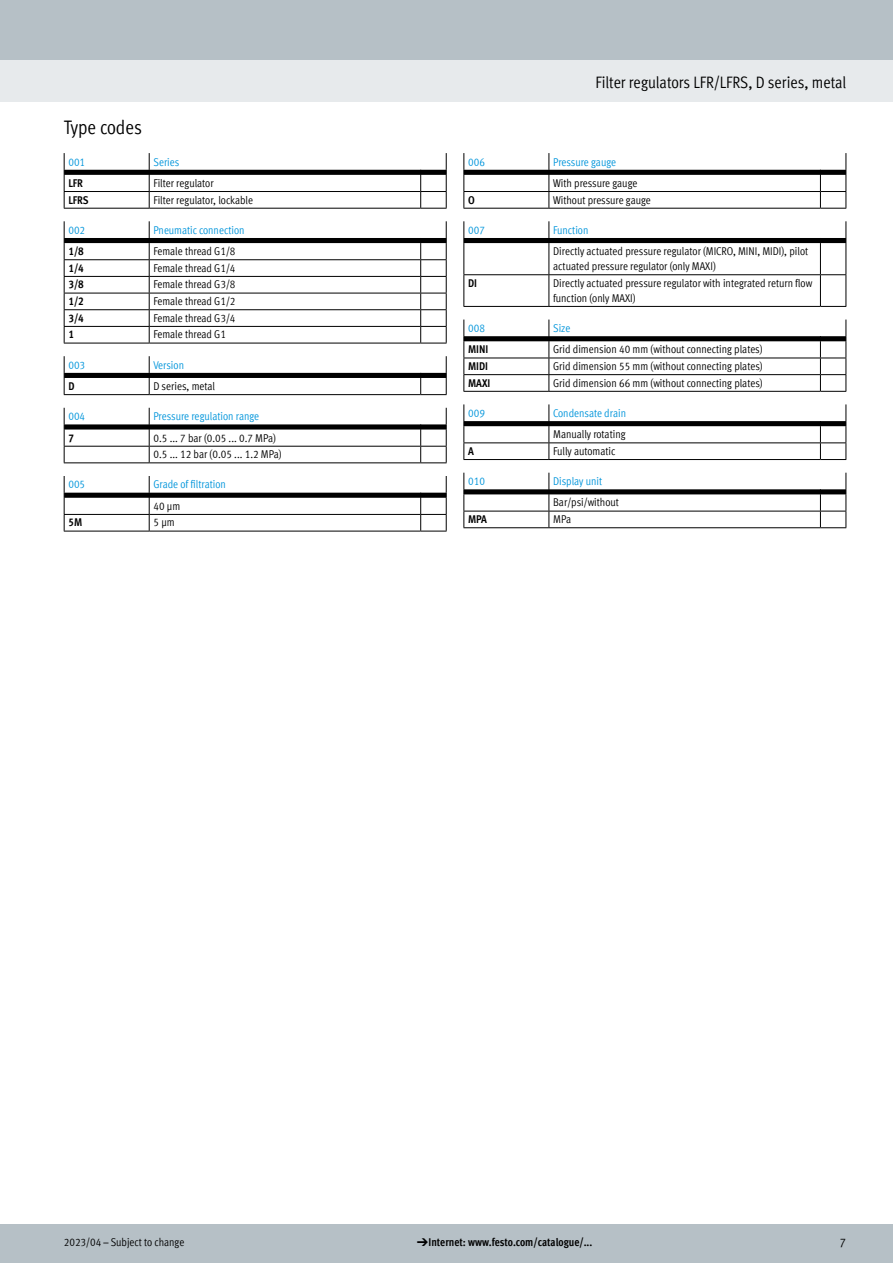
<style>
.page{position:relative;width:893px;height:1263px;background:#fff}
.page>*{position:absolute;margin:0;border:0;box-sizing:border-box;transform-origin:0 0}
.FES_title_section{font:condensed 19.5px "Festo";color:#000}
.FES_title_family{font:condensed 16.5px "Festo";color:#000}
.t1{font:condensed 12.75px "Festo";color:#000}
.t2{font:condensed 11.25px/21.3px "Festo";color:#000}
.t3{font:condensed 11.25px/21.3px "Festo";color:#0095db}
.t4{font:700 condensed 11.25px "Festo";color:#000}
.s1{color:#000}
.s2{color:#0095db}
.s3{font-family:"Meto Pict 182";font-weight:400;font-stretch:normal}
</style>
<div class="page">
<div style="left:0;top:1225px;width:893px;height:38px;background:#b6c0c6"></div>
<div style="left:0;top:60px;width:893px;height:42px;background:#e7eaec"></div>
<div style="left:0;top:0;width:893px;height:60px;background:#b6c0c6"></div>
<svg style="left:64px;top:153px;width:383px;height:56px"></svg>
<svg style="left:64px;top:221px;width:383px;height:123px"></svg>
<svg style="left:64px;top:356px;width:383px;height:39px"></svg>
<svg style="left:64px;top:408px;width:383px;height:55px"></svg>
<svg style="left:64px;top:476px;width:383px;height:56px"></svg>
<svg style="left:463px;top:153px;width:384px;height:56px"></svg>
<svg style="left:463px;top:221px;width:384px;height:22px"></svg>
<hr style="left:463px;top:243px;width:1px;height:31px;background:#000">
<hr style="left:549px;top:243px;width:1px;height:31px;background:#000">
<hr style="left:820px;top:243px;width:1px;height:31px;background:#000">
<hr style="left:846px;top:243px;width:1px;height:31px;background:#000">
<hr style="left:463px;top:274px;width:86px;height:1px;background:#000">
<hr style="left:463px;top:275px;width:1px;height:31px;background:#000">
<hr style="left:463px;top:306px;width:86px;height:1px;background:#000">
<hr style="left:549px;top:274px;width:271px;height:1px;background:#000">
<hr style="left:549px;top:275px;width:1px;height:31px;background:#000">
<hr style="left:549px;top:306px;width:271px;height:1px;background:#000">
<svg style="left:820px;top:274px;width:26px;height:1px"></svg>
<hr style="left:820px;top:275px;width:1px;height:31px;background:#000">
<hr style="left:846px;top:275px;width:1px;height:31px;background:#000">
<svg style="left:820px;top:306px;width:26px;height:1px"></svg>
<svg style="left:463px;top:320px;width:384px;height:72px"></svg>
<svg style="left:463px;top:404px;width:384px;height:56px"></svg>
<svg style="left:463px;top:473px;width:384px;height:55px"></svg>
<p class="FES_title_section" style="left:64px;top:113px;width:80px">Type codes</p>
<p class="t3" style="left:68px;top:150px;width:18px">001</p>
<p class="t3" style="left:153px;top:150px;width:27px">Series</p>
<p class="t4" style="left:68px;top:174px;width:16px">LFR</p>
<p class="t2" style="left:153px;top:172px;width:62px">Filter regulator</p>
<p class="t4" style="left:68px;top:191px;width:22px">LFRS</p>
<p class="t2" style="left:153px;top:188px;width:101px">Filter regulator, lockable</p>
<p class="t3" style="left:68px;top:219px;width:18px">002</p>
<p class="t3" style="left:153px;top:219px;width:93px">Pneumatic connection</p>
<p class="t4" style="left:68px;top:242px;width:17px">1/8</p>
<p class="t2" style="left:153px;top:240px;width:84px">Female thread G1/8</p>
<p class="t4" style="left:68px;top:259px;width:17px">1/4</p>
<p class="t2" style="left:153px;top:257px;width:84px">Female thread G1/4</p>
<p class="t4" style="left:68px;top:276px;width:17px">3/8</p>
<p class="t2" style="left:153px;top:273px;width:84px">Female thread G3/8</p>
<p class="t4" style="left:68px;top:292px;width:17px">1/2</p>
<p class="t2" style="left:153px;top:290px;width:84px">Female thread G1/2</p>
<p class="t4" style="left:68px;top:309px;width:17px">3/4</p>
<p class="t2" style="left:153px;top:307px;width:84px">Female thread G3/4</p>
<p class="t4" style="left:68px;top:326px;width:7px">1</p>
<p class="t2" style="left:153px;top:323px;width:74px">Female thread G1</p>
<p class="t3" style="left:68px;top:353px;width:18px">003</p>
<p class="t3" style="left:153px;top:353px;width:32px">Version</p>
<p class="t4" style="left:68px;top:377px;width:8px">D</p>
<p class="t2" style="left:153px;top:375px;width:63px">D series, metal</p>
<p class="t3" style="left:68px;top:405px;width:18px">004</p>
<p class="t3" style="left:153px;top:405px;width:107px">Pressure regulation range</p>
<p class="t4" style="left:68px;top:429px;width:7px">7</p>
<p class="t2" style="left:153px;top:429px;width:130px;line-height:16.6px">0.5 ... 7 bar (0.05 ... 0.7 MPa)<br>0.5 ... 12 bar (0.05 ... 1.2 MPa)</p>
<p class="t3" style="left:68px;top:473px;width:18px">005</p>
<p class="t3" style="left:153px;top:473px;width:74px">Grade of filtration<br><span class="s1">40 μm</span></p>
<p class="t4" style="left:68px;top:514px;width:15px">5M</p>
<p class="t2" style="left:153px;top:511px;width:23px">5 μm</p>
<p class="FES_title_family" style="left:595px;top:71px;width:252px">Filter regulators LFR/LFRS, D series, metal</p>
<p class="t3" style="left:468px;top:150px;width:18px">006</p>
<p class="t2" style="left:553px;top:150px;width:86px"><span class="s2">Pressure gauge<br></span>With pressure gauge</p>
<p class="t4" style="left:468px;top:191px;width:8px">O</p>
<p class="t2" style="left:553px;top:188px;width:99px">Without pressure gauge</p>
<p class="t3" style="left:468px;top:219px;width:18px">007</p>
<p class="t2" style="left:553px;top:219px;width:257px"><span class="s2">Function<br></span>Directly actuated pressure regulator (MICRO, MINI, MIDI), pilot</p>
<p class="t2" style="left:553px;top:255px;width:164px">actuated pressure regulator (only MAXI)</p>
<p class="t4" style="left:468px;top:274px;width:11px">DI</p>
<p class="t2" style="left:553px;top:275px;width:261px;line-height:15px">Directly actuated pressure regulator with integrated return flow function (only MAXI)</p>
<p class="t3" style="left:468px;top:317px;width:18px">008</p>
<p class="t3" style="left:553px;top:317px;width:19px">Size</p>
<p class="t4" style="left:468px;top:341px;width:22px">MINI</p>
<p class="t2" style="left:553px;top:338px;width:211px">Grid dimension 40 mm (without connecting plates)</p>
<p class="t4" style="left:468px;top:357px;width:21px">MIDI</p>
<p class="t2" style="left:553px;top:355px;width:211px">Grid dimension 55 mm (without connecting plates)</p>
<p class="t4" style="left:468px;top:374px;width:24px">MAXI</p>
<p class="t2" style="left:553px;top:371px;width:211px">Grid dimension 66 mm (without connecting plates)</p>
<p class="t3" style="left:468px;top:402px;width:18px">009</p>
<p class="t2" style="left:553px;top:402px;width:74px"><span class="s2">Condensate drain<br></span>Manually rotating</p>
<p class="t4" style="left:468px;top:442px;width:7px">A</p>
<p class="t2" style="left:553px;top:440px;width:64px">Fully automatic</p>
<p class="t3" style="left:468px;top:470px;width:18px">010</p>
<p class="t2" style="left:553px;top:470px;width:67px"><span class="s2">Display unit<br></span>Bar/psi/without</p>
<p class="t4" style="left:468px;top:510px;width:20px">MPA</p>
<p class="t2" style="left:553px;top:508px;width:19px">MPa</p>
<p class="t2" style="left:64px;top:1231px;width:122px">2023/04 – Subject to change</p>
<p class="t4" style="left:417px;top:1234px;width:177px"><span class="s3">d</span> Internet: www.festo.com/catalogue/...</p>
<p class="t1" style="left:840px;top:1233px;width:8px">7</p>
</div>
